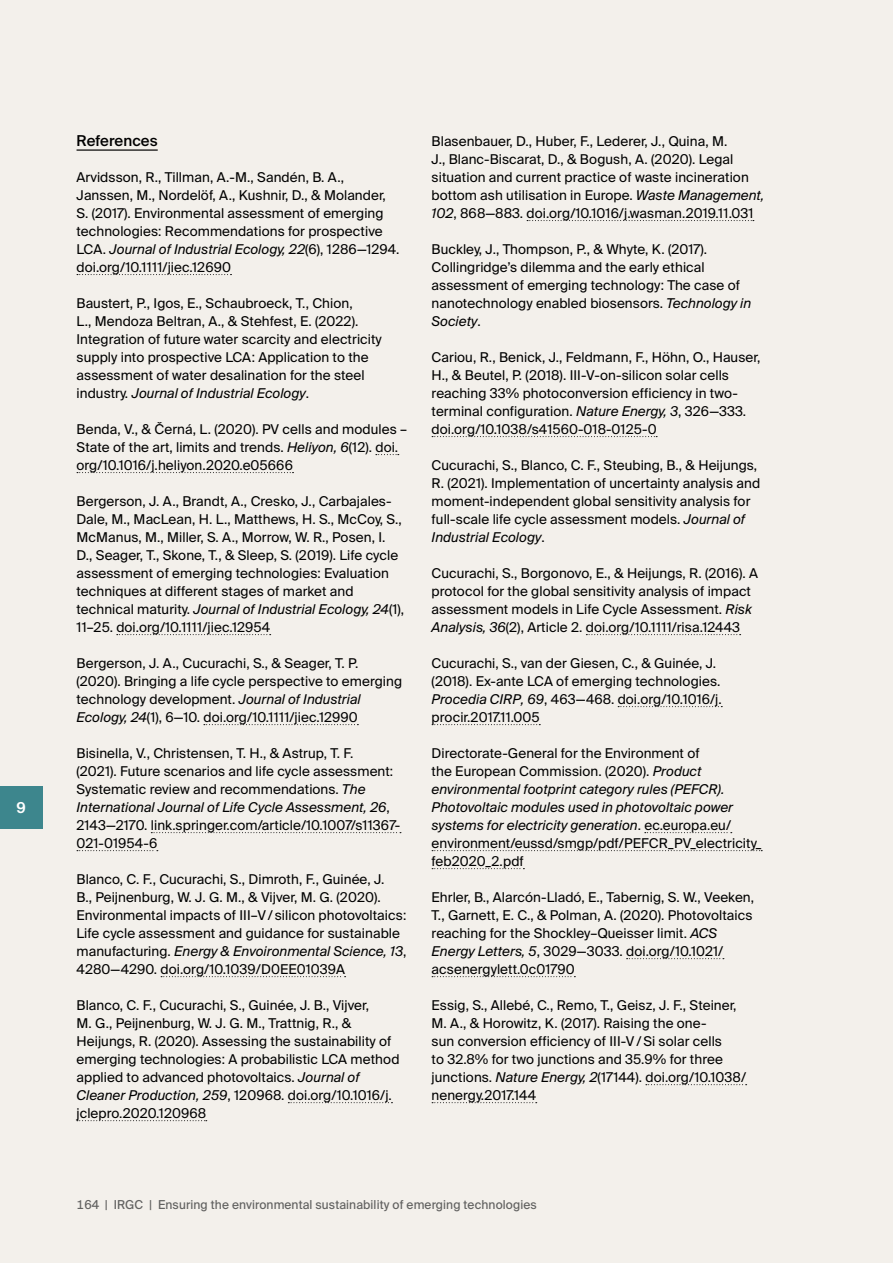
<style>
.page{position:relative;width:893px;height:1263px;background:#f3f0eb}
.page>*{position:absolute;margin:0;border:0;box-sizing:border-box;transform-origin:0 0}
.t1{font:500 15px "Suisse Intl";letter-spacing:.005em;color:#000}
.t2{font:600 15px "Suisse Intl";color:#fff}
.t3{font:13.5px/18px "Suisse Intl";letter-spacing:.005em;color:#000}
.t4{font:12.3px "Suisse Intl";letter-spacing:.01em;color:#626261}
.s1{font-style:italic}
</style>
<div class="page">
<hr style="left:77px;top:149px;width:81px;height:2px;background:#000">
<svg style="left:77px;top:274px;width:154px;height:1px"></svg>
<svg style="left:376px;top:454px;width:23px;height:1px"></svg>
<svg style="left:77px;top:472px;width:217px;height:1px"></svg>
<svg style="left:117px;top:634px;width:154px;height:1px"></svg>
<svg style="left:204px;top:724px;width:154px;height:1px"></svg>
<svg style="left:151px;top:832px;width:250px;height:1px"></svg>
<svg style="left:77px;top:850px;width:81px;height:1px"></svg>
<svg style="left:161px;top:976px;width:185px;height:1px"></svg>
<svg style="left:288px;top:1102px;width:104px;height:1px"></svg>
<svg style="left:77px;top:1120px;width:130px;height:1px"></svg>
<svg style="left:527px;top:220px;width:227px;height:1px"></svg>
<svg style="left:432px;top:436px;width:225px;height:1px"></svg>
<svg style="left:586px;top:634px;width:155px;height:1px"></svg>
<svg style="left:618px;top:706px;width:104px;height:1px"></svg>
<svg style="left:432px;top:724px;width:108px;height:1px"></svg>
<svg style="left:645px;top:832px;width:87px;height:1px"></svg>
<svg style="left:432px;top:850px;width:330px;height:1px"></svg>
<svg style="left:432px;top:868px;width:92px;height:1px"></svg>
<svg style="left:627px;top:958px;width:97px;height:1px"></svg>
<svg style="left:432px;top:976px;width:143px;height:1px"></svg>
<svg style="left:646px;top:1084px;width:101px;height:1px"></svg>
<svg style="left:432px;top:1102px;width:105px;height:1px"></svg>
<div style="left:0;top:787px;width:43px;height:42px;background:#3d868d"></div>
<p class="t2" style="left:17px;top:799px;width:11px">9</p>
<p class="t1" style="left:77px;top:132px;width:83px">References</p>
<p class="t3" style="left:77px;top:168px;width:325px">Arvidsson, R., Tillman, A.-M., Sandén, B. A., Janssen, M., Nordelöf, A., Kushnir, D., &amp; Molander, S. (2017). Environmental assessment of emerging technologies: Recommendations for prospective LCA. <span class="s1">Journal of Industrial Ecology, 22</span>(6), 1286—1294. doi.org/10.1111/jiec.12690</p>
<p class="t3" style="left:77px;top:294px;width:307px">Baustert, P., Igos, E., Schaubroeck, T., Chion,<br>L., Mendoza Beltran, A., &amp; Stehfest, E. (2022).<br>Integration of future water scarcity and electricity supply into prospective LCA: Application to the assessment of water desalination for the steel industry. <span class="s1">Journal of Industrial Ecology</span>.</p>
<p class="t3" style="left:77px;top:420px;width:332px">Benda, V., &amp; Černá, L. (2020). PV cells and modules –<br>State of the art, limits and trends. <span class="s1">Heliyon, 6</span>(12). doi. org/10.1016/j.heliyon.2020.e05666</p>
<p class="t3" style="left:77px;top:492px;width:329px">Bergerson, J. A., Brandt, A., Cresko, J., Carbajales-Dale, M., MacLean, H. L., Matthews, H. S., McCoy, S., McManus, M., Miller, S. A., Morrow, W. R., Posen, I.<br>D., Seager, T., Skone, T., &amp; Sleep, S. (2019). Life cycle assessment of emerging technologies: Evaluation techniques at different stages of market and technical maturity. <span class="s1">Journal of Industrial Ecology, 24</span>(1), 11–25. doi.org/10.1111/jiec.12954</p>
<p class="t3" style="left:77px;top:654px;width:327px">Bergerson, J. A., Cucurachi, S., &amp; Seager, T. P. (2020). Bringing a life cycle perspective to emerging technology development. <span class="s1">Journal of Industrial Ecology, 24</span>(1), 6—10. doi.org/10.1111/jiec.12990</p>
<p class="t3" style="left:77px;top:744px;width:325px">Bisinella, V., Christensen, T. H., &amp; Astrup, T. F.<br>(2021). Future scenarios and life cycle assessment:<br>Systematic review and recommendations. <span class="s1">The International Journal of Life Cycle Assessment, 26</span>, 2143—2170. link.springer.com/article/10.1007/s11367- 021-01954-6</p>
<p class="t3" style="left:77px;top:870px;width:331px">Blanco, C. F., Cucurachi, S., Dimroth, F., Guinée, J.<br>B., Peijnenburg, W. J. G. M., &amp; Vijver, M. G. (2020).<br>Environmental impacts of III–V/ silicon photovoltaics:<br>Life cycle assessment and guidance for sustainable manufacturing. <span class="s1">Energy &amp; Envoironmental Science, 13</span>, 4280—4290. doi.org/10.1039/D0EE01039A</p>
<p class="t3" style="left:77px;top:996px;width:324px">Blanco, C. F., Cucurachi, S., Guinée, J. B., Vijver,<br>M. G., Peijnenburg, W. J. G. M., Trattnig, R., &amp; Heijungs, R. (2020). Assessing the sustainability of emerging technologies: A probabilistic LCA method applied to advanced photovoltaics. <span class="s1">Journal of Cleaner Production, 259</span>, 120968. doi.org/10.1016/j. jclepro.2020.120968</p>
<p class="t3" style="left:432px;top:132px;width:334px">Blasenbauer, D., Huber, F., Lederer, J., Quina, M.<br>J., Blanc-Biscarat, D., &amp; Bogush, A. (2020). Legal situation and current practice of waste incineration bottom ash utilisation in Europe. <span class="s1">Waste Management, 102</span>, 868—883. doi.org/10.1016/j.wasman.2019.11.031</p>
<p class="t3" style="left:432px;top:240px;width:321px">Buckley, J., Thompson, P., &amp; Whyte, K. (2017).<br>Collingridge’s dilemma and the early ethical assessment of emerging technology: The case of nanotechnology enabled biosensors. <span class="s1">Technology in Society</span>.</p>
<p class="t3" style="left:432px;top:348px;width:330px">Cariou, R., Benick, J., Feldmann, F., Höhn, O., Hauser, H., &amp; Beutel, P. (2018). III-V-on-silicon solar cells reaching 33% photoconversion efficiency in two&shy;terminal configuration. <span class="s1">Nature Energy, 3</span>, 326—333. doi.org/10.1038/s41560-018-0125-0</p>
<p class="t3" style="left:432px;top:456px;width:330px">Cucurachi, S., Blanco, C. F., Steubing, B., &amp; Heijungs, R. (2021). Implementation of uncertainty analysis and moment-independent global sensitivity analysis for full-scale life cycle assessment models. <span class="s1">Journal of Industrial Ecology</span>.</p>
<p class="t3" style="left:432px;top:564px;width:328px">Cucurachi, S., Borgonovo, E., &amp; Heijungs, R. (2016). A protocol for the global sensitivity analysis of impact assessment models in Life Cycle Assessment. <span class="s1">Risk Analysis, 36</span>(2), Article 2. doi.org/10.1111/risa.12443</p>
<p class="t3" style="left:432px;top:654px;width:292px">Cucurachi, S., van der Giesen, C., &amp; Guinée, J. (2018). Ex-ante LCA of emerging technologies.<br><span class="s1">Procedia CIRP, 69</span>, 463—468. doi.org/10.1016/j. procir.2017.11.005</p>
<p class="t3" style="left:432px;top:744px;width:332px">Directorate-General for the Environment of<br>the European Commission. (2020). <span class="s1">Product environmental footprint category rules (PEFCR).<br>Photovoltaic modules used in photovoltaic power systems for electricity generation</span>. ec.europa.eu/ environment/eussd/smgp/pdf/PEFCR_PV_electricity_ feb2020_2.pdf</p>
<p class="t3" style="left:432px;top:888px;width:324px">Ehrler, B., Alarcón-Lladó, E., Tabernig, S. W., Veeken, T., Garnett, E. C., &amp; Polman, A. (2020). Photovoltaics reaching for the Shockley–Queisser limit. <span class="s1">ACS Energy Letters, 5</span>, 3029—3033. doi.org/10.1021/ acsenergylett.0c01790</p>
<p class="t3" style="left:432px;top:996px;width:316px">Essig, S., Allebé, C., Remo, T., Geisz, J. F., Steiner, M. A., &amp; Horowitz, K. (2017). Raising the one-<br>sun conversion efficiency of III-V/Si solar cells<br>to 32.8% for two junctions and 35.9% for three junctions. <span class="s1">Nature Energy, 2</span>(17144). doi.org/10.1038/ nenergy.2017.144</p>
<p class="t4" style="left:77px;top:1198px;width:462px">164 | IRGC | Ensuring the environmental sustainability of emerging technologies</p>
</div>
